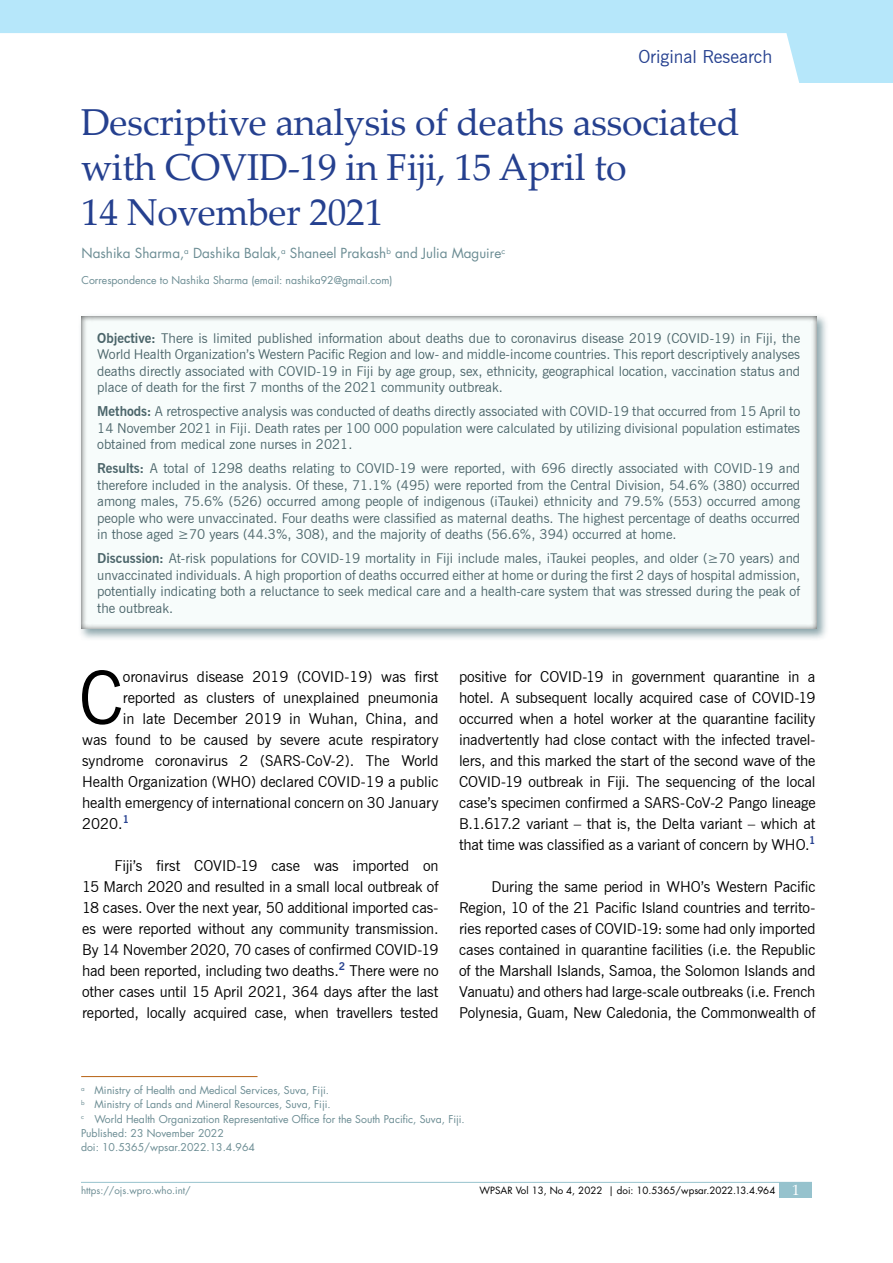
<style>
.page{position:relative;width:893px;height:1263px;background:#fff}
.page>*{position:absolute;margin:0;border:0;box-sizing:border-box;transform-origin:0 0}
.t1{font:73.05px "News Gothic BT";color:#000}
.t2{font:37.5px/45px "Palatino Linotype";letter-spacing:-.01em;color:#25408f}
.t3{font:18px "News Gothic BT";color:#25408f}
.t4{font:15px/21px "News Gothic BT";color:#000;text-align:justify}
.t5{font:13.5px/16.5px "News Gothic BT";color:#4b656a;text-align:justify}
.t6{font:13.5px "Futura LT";color:#6b8c93}
.t7{font:10.5px/14.2px "Futura LT";color:#6b8c93}
.t8{font:9.75px "Futura LT";color:#000}
.t9{font:9.75px "Futura LT";color:#6b8c93}
.s1{font-weight:700}
.s2{font-family:"Palatino Linotype";font-size:15px;color:#fff}
</style>
<div class="page">
<hr style="left:81px;top:1182px;width:731px;height:1px;background:#96c2cd">
<div style="left:780px;top:1182px;width:32px;height:15px;background:#96c2cd"></div>
<div style="left:0;top:0;width:893px;height:82px;background:#b6e7fa"></div>
<div style="left:0;top:33px;width:800px;height:50px;background:#fff"></div>
<hr style="left:81px;top:1076px;width:177px;height:1px;background:#b66113">
<div style="left:78px;top:313px;width:751px;height:327px;background:#6b8c93;opacity:.75"></div>
<div style="left:68px;top:306px;width:762px;height:325px;background:#f7fcfb"></div>
<h3 class="t3" style="left:638px;top:46px;width:135px">Original Research</h3>
<h2 class="t2" style="left:81px;top:99px;width:660px">Descriptive analysis of deaths associated with COVID-19 in Fiji, 15 April to<br>14 November 2021</h2>
<p class="t6" style="left:81px;top:245px;width:425px">Nashika Sharma,<sup>a</sup> Dashika Balak,<sup>a</sup> Shaneel Prakash<sup>b</sup> and Julia Maguire<sup>c</sup></p>
<p class="t7" style="left:81px;top:273px;width:313px">Correspondence to Nashika Sharma (email: nashika92@gmail.com)</p>
<p class="t5" style="left:97px;top:329px;width:704px"><span class="s1">Objective:</span> There is limited published information about deaths due to coronavirus disease 2019 (COVID-19) in Fiji, the World Health Organization’s Western Pacific Region and low- and middle-income countries. This report descriptively analyses deaths directly associated with COVID-19 in Fiji by age group, sex, ethnicity, geographical location, vaccination status and place of death for the first 7 months of the 2021 community outbreak.</p>
<p class="t5" style="left:97px;top:403px;width:704px"><span class="s1">Methods:</span> A retrospective analysis was conducted of deaths directly associated with COVID-19 that occurred from 15 April to 14 November 2021 in Fiji. Death rates per 100 000 population were calculated by utilizing divisional population estimates obtained from medical zone nurses in 2021.</p>
<p class="t5" style="left:97px;top:460px;width:704px"><span class="s1">Results:</span> A total of 1298 deaths relating to COVID-19 were reported, with 696 directly associated with COVID-19 and therefore included in the analysis. Of these, 71.1% (495) were reported from the Central Division, 54.6% (380) occurred among males, 75.6% (526) occurred among people of indigenous (iTaukei) ethnicity and 79.5% (553) occurred among people who were unvaccinated. Four deaths were classified as maternal deaths. The highest percentage of deaths occurred in those aged ≥70 years (44.3%, 308), and the majority of deaths (56.6%, 394) occurred at home.</p>
<p class="t5" style="left:97px;top:550px;width:704px"><span class="s1">Discussion:</span> At-risk populations for COVID-19 mortality in Fiji include males, iTaukei peoples, and older (≥70 years) and unvaccinated individuals. A high proportion of deaths occurred either at home or during the first 2 days of hospital admission, potentially indicating both a reluctance to seek medical care and a health-care system that was stressed during the peak of the outbreak.</p>
<h1 class="t1" style="left:79px;top:654px;width:46px">C</h1>
<p class="t4" style="left:123px;top:666px;width:317px">oronavirus disease 2019 (COVID-19) was first</p>
<p class="t4" style="left:123px;top:687px;width:317px">reported as clusters of unexplained pneumonia</p>
<p class="t4" style="left:123px;top:708px;width:317px">in late December 2019 in Wuhan, China, and</p>
<p class="t4" style="left:82px;top:729px;width:358px">was found to be caused by severe acute respiratory</p>
<p class="t4" style="left:82px;top:750px;width:358px">syndrome coronavirus 2 (SARS-CoV-2). The World</p>
<p class="t4" style="left:82px;top:771px;width:358px">Health Organization (WHO) declared COVID-19 a public</p>
<p class="t4" style="left:82px;top:792px;width:358px">health emergency of international concern on 30 January</p>
<p class="t4" style="left:82px;top:813px;width:48px">2020.<sup>1</sup></p>
<p class="t4" style="left:82px;top:855px;width:358px;text-indent:32px">Fiji’s first COVID-19 case was imported on 15 March 2020 and resulted in a small local outbreak of 18 cases. Over the next year, 50 additional imported cas&shy;es were reported without any community transmission.<br>By 14 November 2020, 70 cases of confirmed COVID-19 had been reported, including two deaths.<sup>2</sup> There were no other cases until 15 April 2021, 364 days after the last reported, locally acquired case, when travellers tested</p>
<p class="t4" style="left:459px;top:666px;width:358px">positive for COVID-19 in government quarantine in a hotel. A subsequent locally acquired case of COVID-19 occurred when a hotel worker at the quarantine facility inadvertently had close contact with the infected travel&shy;lers, and this marked the start of the second wave of the COVID-19 outbreak in Fiji. The sequencing of the local case’s specimen confirmed a SARS-CoV-2 Pango lineage B.1.617.2 variant – that is, the Delta variant – which at that time was classified as a variant of concern by WHO.<sup>1</sup></p>
<p class="t4" style="left:459px;top:876px;width:358px;text-indent:32px">During the same period in WHO’s Western Pacific Region, 10 of the 21 Pacific Island countries and territo&shy;ries reported cases of COVID-19: some had only imported cases contained in quarantine facilities (i.e. the Republic of the Marshall Islands, Samoa, the Solomon Islands and Vanuatu) and others had large-scale outbreaks (i.e. French Polynesia, Guam, New Caledonia, the Commonwealth of</p>
<p class="t7" style="left:81px;top:1083px;width:385px"><sup>a</sup> Ministry of Health and Medical Services, Suva, Fiji.<br><sup>b</sup> Ministry of Lands and Mineral Resources, Suva, Fiji.<br><sup>c</sup> World Health Organization Representative Office for the South Pacific, Suva, Fiji.<br>Published: 23 November 2022<br>doi: 10.5365/wpsar.2022.13.4.964</p>
<p class="t9" style="left:81px;top:1184px;width:111px">https://ojs.wpro.who.int/</p>
<p class="t8" style="left:480px;top:1184px;width:322px">WPSAR Vol 13, No 4, 2022 | doi: 10.5365/wpsar.2022.13.4.964 <span class="s2">1</span></p>
</div>
